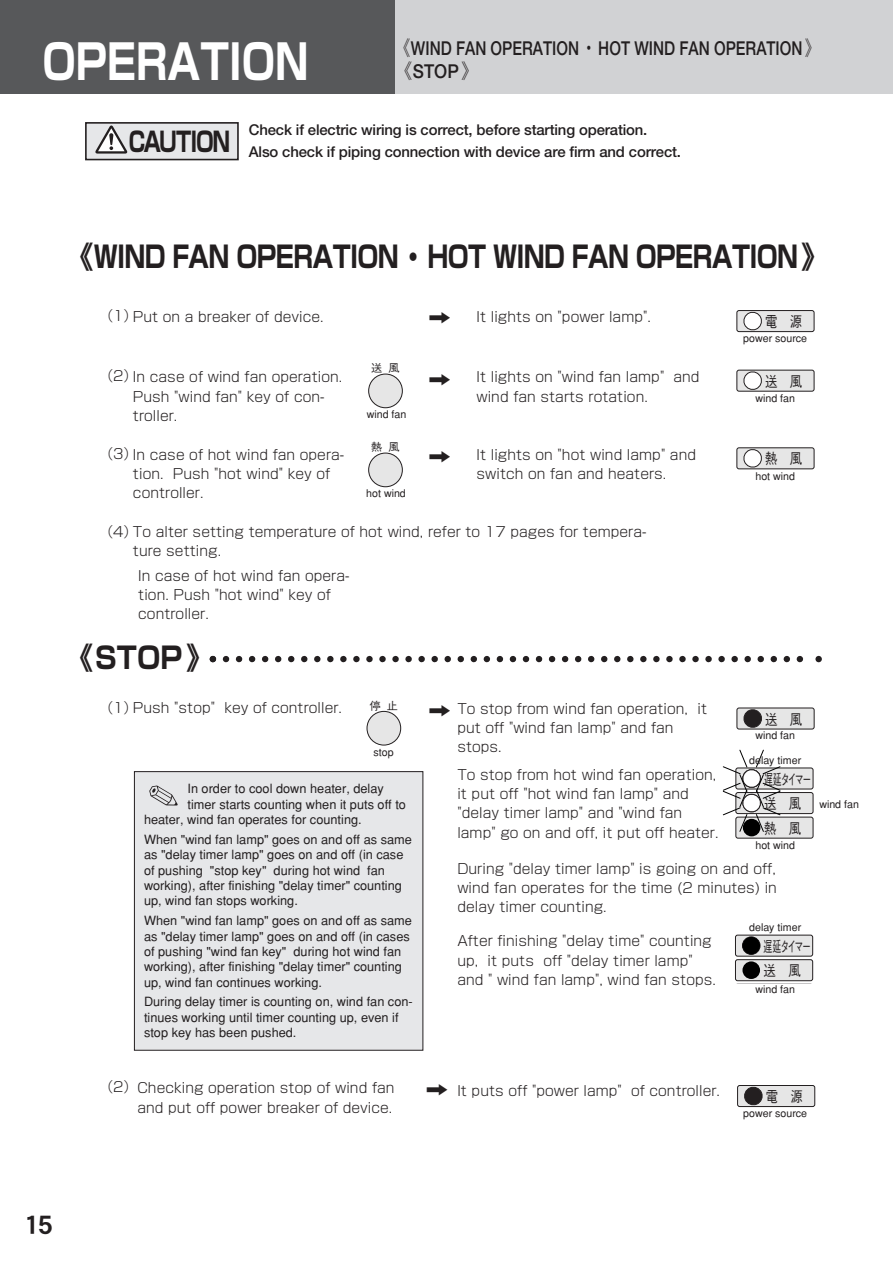
<style>
.page{position:relative;width:893px;height:1262px;background:#fff}
.page>*{position:absolute;margin:0;border:0;box-sizing:border-box;transform-origin:0 0}
.t1{font:700 47.85px "Shin Go";color:#fff;scale:.8 1}
.t2{font:700 29.7px "Shin Go";letter-spacing:-.025em;color:#231f20}
.t3{font:25.5px "DFPHS Gothic CID W7";color:#231f20}
.t4{font:700 19.2px/23.4px "Futo Go B101";color:#231f20;scale:.8 1}
.t5{font:700 14.85px/21.3px "Futo Go B101";letter-spacing:-.01em;color:#231f20}
.t6{font:500 14.85px/24.6px "Gothic BBB";letter-spacing:-.13em;color:#231f20;scale:.6 1}
.t7{font:500 14.85px "Gothic BBB";letter-spacing:-.13em;color:#231f20;scale:.83 1}
.t8{font:300 13.8px/19.2px "Shin Go";color:#231f20}
.t9{font:13.8px "BLS Gaiji ST Gth";color:#231f20;scale:1.5 1}
.t10{font:500 12.75px/15.5px "Gothic BBB";color:#231f20}
.t11{font:500 11.1px "Gothic BBB";color:#231f20}
.t12{font:500 10.65px "Gothic BBB";color:#231f20}
</style>
<div class="page">
<div style="left:0;top:0;width:395px;height:94px;background:#57585a"></div>
<div style="left:395px;top:0;width:497px;height:94px;background:#d1d2d4"></div>
<div style="left:86px;top:123px;width:152px;height:36px;background:#e6e7e9"></div>
<svg style="left:95px;top:125px;width:33px;height:29px"></svg>
<div style="left:85px;top:122px;width:154px;height:38px;border:2px solid #231f20"></div>
<div style="left:736px;top:310px;width:78px;height:22px;background:#e6e6e6;border:1px solid #231f20;border-radius:2px"></div>
<svg style="left:742px;top:311px;width:20px;height:20px"></svg>
<div style="left:736px;top:370px;width:78px;height:21px;background:#e6e6e6;border:1px solid #231f20;border-radius:2px"></div>
<svg style="left:742px;top:371px;width:20px;height:19px"></svg>
<div style="left:368px;top:374px;width:34px;height:34px;background:#e6e6e6;border:1px solid #231f20;border-radius:50%"></div>
<div style="left:736px;top:447px;width:78px;height:22px;background:#e6e6e6;border:1px solid #231f20;border-radius:2px"></div>
<svg style="left:742px;top:448px;width:20px;height:20px"></svg>
<div style="left:368px;top:453px;width:34px;height:34px;background:#e6e6e6;border:1px solid #231f20;border-radius:50%"></div>
<svg style="left:210px;top:656px;width:611px;height:6px"></svg>
<div style="left:736px;top:707px;width:78px;height:22px;background:#e6e6e6;border:1px solid #231f20;border-radius:2px"></div>
<svg style="left:742px;top:708px;width:20px;height:20px"></svg>
<div style="left:744px;top:709px;width:17px;height:18px;background:#231f20;border-radius:50%"></div>
<div style="left:735px;top:767px;width:78px;height:22px;background:#e6e6e6;border:1px solid #231f20;border-radius:2px"></div>
<div style="left:735px;top:792px;width:78px;height:22px;background:#e6e6e6;border:1px solid #231f20;border-radius:2px"></div>
<div style="left:735px;top:816px;width:78px;height:22px;background:#e6e6e6;border:1px solid #231f20;border-radius:2px"></div>
<div style="left:742px;top:819px;width:18px;height:17px;background:#000;border-radius:50%"></div>
<svg style="left:723px;top:749px;width:57px;height:83px"></svg>
<div style="left:367px;top:711px;width:34px;height:34px;background:#e6e6e6;border:1px solid #231f20;border-radius:50%"></div>
<svg style="left:735px;top:934px;width:78px;height:22px"></svg>
<svg style="left:735px;top:936px;width:78px;height:46px;background:#d2d2d2"></svg>
<div style="left:742px;top:937px;width:18px;height:17px;background:#000;border-radius:50%"></div>
<div style="left:742px;top:961px;width:18px;height:18px;background:#000;border-radius:50%"></div>
<div style="left:737px;top:1085px;width:78px;height:21px;background:#e6e6e6;border:1px solid #231f20;border-radius:2px"></div>
<svg style="left:743px;top:1086px;width:20px;height:20px"></svg>
<div style="left:744px;top:1087px;width:18px;height:17px;background:#231f20;border-radius:50%"></div>
<div style="left:134px;top:771px;width:289px;height:279px;background:#e6e7e9"></div>
<div style="left:134px;top:771px;width:289px;height:279px;border:1px solid #231f20"></div>
<svg style="left:149px;top:785px;width:29px;height:20px"></svg>
<h1 class="t1" style="left:43px;top:44px;width:334px">OPERATION</h1>
<h3 class="t4" style="left:395px;top:38px;width:531px">《WIND FAN OPERATION・HOT WIND FAN OPERATION》《STOP》</h3>
<p class="t5" style="left:129px;top:121px;width:554px;text-indent:120px">Check if electric wiring is correct, before starting operation.<br><sup>CAUTION</sup> Also check if piping connection with device are firm and correct.</p>
<h2 class="t2" style="left:64px;top:246px;width:768px">《WIND FAN OPERATION・HOT WIND FAN OPERATION》</h2>
<p class="t8" style="left:99px;top:309px;width:226px">（1）Put on a breaker of device.</p>
<p class="t8" style="left:476px;top:309px;width:176px">It lights on "power lamp".</p>
<p class="t7" style="left:765px;top:316px;width:46px">電　源</p>
<p class="t9" style="left:429px;top:313px;width:15px">蛯</p>
<p class="t11" style="left:371px;top:364px;width:30px">送 風</p>
<p class="t8" style="left:133px;top:369px;width:211px;text-indent:-34px">（2）In case of wind fan operation.<br>Push "wind fan" key of con&shy;troller.</p>
<p class="t8" style="left:476px;top:369px;width:225px">It lights on "wind fan lamp" and wind fan starts rotation.</p>
<p class="t9" style="left:429px;top:374px;width:15px">蛯</p>
<p class="t12" style="left:367px;top:410px;width:41px">wind fan</p>
<p class="t11" style="left:371px;top:443px;width:30px">熱 風</p>
<p class="t8" style="left:133px;top:447px;width:213px;text-indent:-34px">（3）In case of hot wind fan opera&shy;tion. Push "hot wind" key of controller.</p>
<p class="t8" style="left:133px;top:523px;width:515px;text-indent:-34px">（4）To alter setting temperature of hot wind, refer to 17 pages for tempera&shy;ture setting.</p>
<p class="t8" style="left:476px;top:447px;width:221px">It lights on "hot wind lamp" and switch on fan and heaters.</p>
<p class="t9" style="left:429px;top:452px;width:15px">蛯</p>
<p class="t12" style="left:366px;top:489px;width:41px">hot wind</p>
<p class="t8" style="left:138px;top:568px;width:213px">In case of hot wind fan opera&shy;tion. Push "hot wind" key of controller.</p>
<p class="t12" style="left:743px;top:333px;width:65px">power source</p>
<p class="t7" style="left:765px;top:376px;width:46px">送　風</p>
<p class="t12" style="left:755px;top:394px;width:41px">wind fan</p>
<p class="t7" style="left:765px;top:453px;width:46px">熱　風</p>
<p class="t12" style="left:755px;top:472px;width:41px">hot wind</p>
<h2 class="t2" style="left:64px;top:646px;width:153px">《STOP》</h2>
<p class="t8" style="left:99px;top:699px;width:244px">（1）Push "stop" key of controller.</p>
<p class="t8" style="left:457px;top:700px;width:251px">To stop from wind fan operation, it put off "wind fan lamp" and fan stops.</p>
<p class="t11" style="left:370px;top:701px;width:30px">停 止</p>
<p class="t9" style="left:429px;top:705px;width:15px">蛯</p>
<p class="t12" style="left:373px;top:748px;width:22px">stop</p>
<p class="t7" style="left:765px;top:713px;width:46px">送　風</p>
<p class="t12" style="left:755px;top:731px;width:41px">wind fan</p>
<p class="t12" style="left:749px;top:756px;width:53px">delay timer</p>
<p class="t10" style="left:187px;top:782px;width:198px">In order to cool down heater, delay</p>
<p class="t10" style="left:187px;top:798px;width:220px">timer starts counting when it puts off to</p>
<p class="t10" style="left:144px;top:813px;width:219px">heater, wind fan operates for counting.</p>
<p class="t10" style="left:144px;top:833px;width:269px">When "wind fan lamp" goes on and off as same as "delay timer lamp" goes on and off (in case of pushing "stop key" during hot wind fan working), after finishing "delay timer" counting up, wind fan stops working.</p>
<p class="t10" style="left:144px;top:914px;width:269px">When "wind fan lamp" goes on and off as same as "delay timer lamp" goes on and off (in cases of pushing "wind fan key" during hot wind fan working), after finishing "delay timer" counting up, wind fan continues working.</p>
<p class="t10" style="left:144px;top:995px;width:270px">During delay timer is counting on, wind fan con&shy;tinues working until timer counting up, even if stop key has been pushed.</p>
<p class="t8" style="left:457px;top:767px;width:263px">To stop from hot wind fan operation, it put off "hot wind fan lamp" and "delay timer lamp" and "wind fan lamp" go on and off, it put off heater.</p>
<p class="t6" style="left:764px;top:768px;width:81px">遅延タイマー送　風熱　風</p>
<p class="t12" style="left:755px;top:841px;width:41px">hot wind</p>
<p class="t8" style="left:457px;top:861px;width:321px;text-align:justify">During "delay timer lamp" is going on and off, wind fan operates for the time (2 minutes) in delay timer counting.</p>
<p class="t8" style="left:457px;top:933px;width:260px">After finishing "delay time" counting up, it puts off "delay timer lamp" and " wind fan lamp", wind fan stops.</p>
<p class="t12" style="left:749px;top:923px;width:53px">delay timer</p>
<p class="t6" style="left:763px;top:936px;width:81px">遅延タイマー送　風</p>
<p class="t12" style="left:755px;top:985px;width:41px">wind fan</p>
<p class="t12" style="left:819px;top:800px;width:41px">wind fan</p>
<p class="t8" style="left:99px;top:1080px;width:296px;text-align:right">（2）Checking operation stop of wind fan and put off power breaker of device.</p>
<p class="t9" style="left:427px;top:1085px;width:15px">蛯</p>
<p class="t8" style="left:457px;top:1083px;width:264px">It puts off "power lamp" of controller.</p>
<p class="t7" style="left:765px;top:1091px;width:46px">電　源</p>
<p class="t12" style="left:743px;top:1108px;width:65px">power source</p>
<h3 class="t3" style="left:24px;top:1215px;width:31px">15</h3>
</div>
